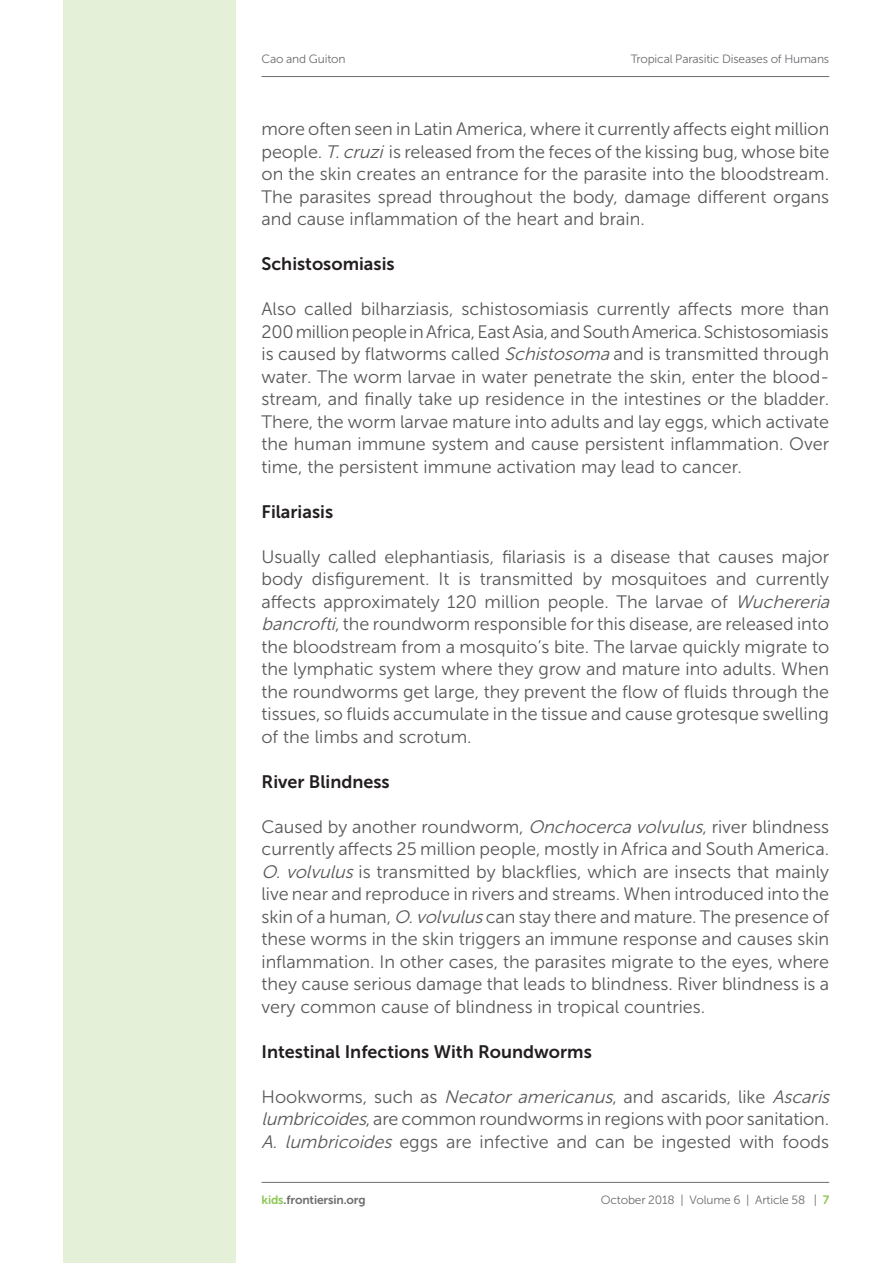
<style>
.page{position:relative;width:893px;height:1263px;background:#fff}
.page>*{position:absolute;margin:0;border:0;box-sizing:border-box;transform-origin:0 0}
.ART_kids_tx{font:18px/22.5px "Museo Sans 300";color:#57585a;text-align:justify}
.ART_kids_tx_title2{font:18px "Museo Sans 700";color:#231f20}
.t1{font:12px "Museo Sans 300";letter-spacing:-.015em;color:#6c6d70}
.t2{font:12px "Museo Sans 700";letter-spacing:-.01em;color:#6c6d70}
.s1{font-style:italic}
.s2{color:#89c650}
.s3{font-family:"Museo Sans 700";color:#89c650}
</style>
<div class="page">
<hr style="left:261px;top:76px;width:568px;height:1px;background:#6c6d70">
<div style="left:64px;top:0;width:172px;height:1263px;background:#e4f0d8"></div>
<hr style="left:261px;top:1182px;width:568px;height:1px;background:#6c6d70">
<p class="t1" style="left:261px;top:52px;width:86px">Cao and Guiton</p>
<p class="t1" style="left:631px;top:52px;width:200px">Tropical Parasitic Diseases of Humans</p>
<p class="ART_kids_tx" style="left:261px;top:118px;width:569px">more often seen in Latin America, where it currently affects eight million people. <span class="s1">T.cruzi</span>is released from the feces of the kissing bug, whose bite on the skin creates an entrance for the parasite into the bloodstream.<br>The parasites spread throughout the body, damage different organs and cause inflammation of the heart and brain.</p>
<p class="ART_kids_tx_title2" style="left:261px;top:254px;width:135px">Schistosomiasis</p>
<p class="ART_kids_tx" style="left:261px;top:298px;width:569px">Also called bilharziasis, schistosomiasis currently affects more than 200 million people in Africa, East Asia, and South America. Schistosomiasis is caused by flatworms called <span class="s1">Schistosoma</span> and is transmitted through water. The worm larvae in water penetrate the skin, enter the blood&shy;stream, and finally take up residence in the intestines or the bladder.<br>There, the worm larvae mature into adults and lay eggs, which activate the human immune system and cause persistent inflammation. Over time, the persistent immune activation may lead to cancer.</p>
<p class="ART_kids_tx_title2" style="left:261px;top:501px;width:73px">Filariasis</p>
<p class="ART_kids_tx" style="left:261px;top:545px;width:574px;text-align:left">Usually called elephantiasis, filariasis is a disease that causes major body disfigurement. It is transmitted by mosquitoes and currently affects approximately 120 million people. The larvae of <span class="s1">Wuchereria bancrofti</span>, the roundworm responsible for this disease, are released into the bloodstream from a mosquito’s bite. The larvae quickly migrate to the lymphatic system where they grow and mature into adults. When the roundworms get large, they prevent the flow of fluids through the tissues, so fluids accumulate in the tissue and cause grotesque swelling of the limbs and scrotum.</p>
<p class="ART_kids_tx_title2" style="left:261px;top:771px;width:130px">River Blindness</p>
<p class="ART_kids_tx" style="left:261px;top:815px;width:569px">Caused by another roundworm, <span class="s1">Onchocerca volvulus</span>, river blindness currently affects 25 million people, mostly in Africa and South America.<br><span class="s1">O.volvulus</span>is transmitted by blackflies, which are insects that mainly live near and reproduce in rivers and streams. When introduced into the skin of a human, <span class="s1">O.volvulus</span>can stay there and mature. The presence of these worms in the skin triggers an immune response and causes skin inflammation. In other cases, the parasites migrate to the eyes, where they cause serious damage that leads to blindness. River blindness is a very common cause of blindness in tropical countries.</p>
<p class="ART_kids_tx_title2" style="left:261px;top:1041px;width:332px">Intestinal Infections With Roundworms</p>
<p class="ART_kids_tx" style="left:261px;top:1085px;width:574px;text-align:left">Hookworms, such as <span class="s1">Necator americanus</span>, and ascarids, like <span class="s1">Ascaris lumbricoides</span>, are common roundworms in regions with poor sanitation.<br><span class="s1">A. lumbricoides</span> eggs are infective and can be ingested with foods</p>
<p class="t2" style="left:261px;top:1193px;width:106px"><span class="s2">kids</span>.frontiersin.org</p>
<p class="t1" style="left:601px;top:1193px;width:230px">October 2018 | Volume 6 | Article 58 | <span class="s3">7</span></p>
</div>
